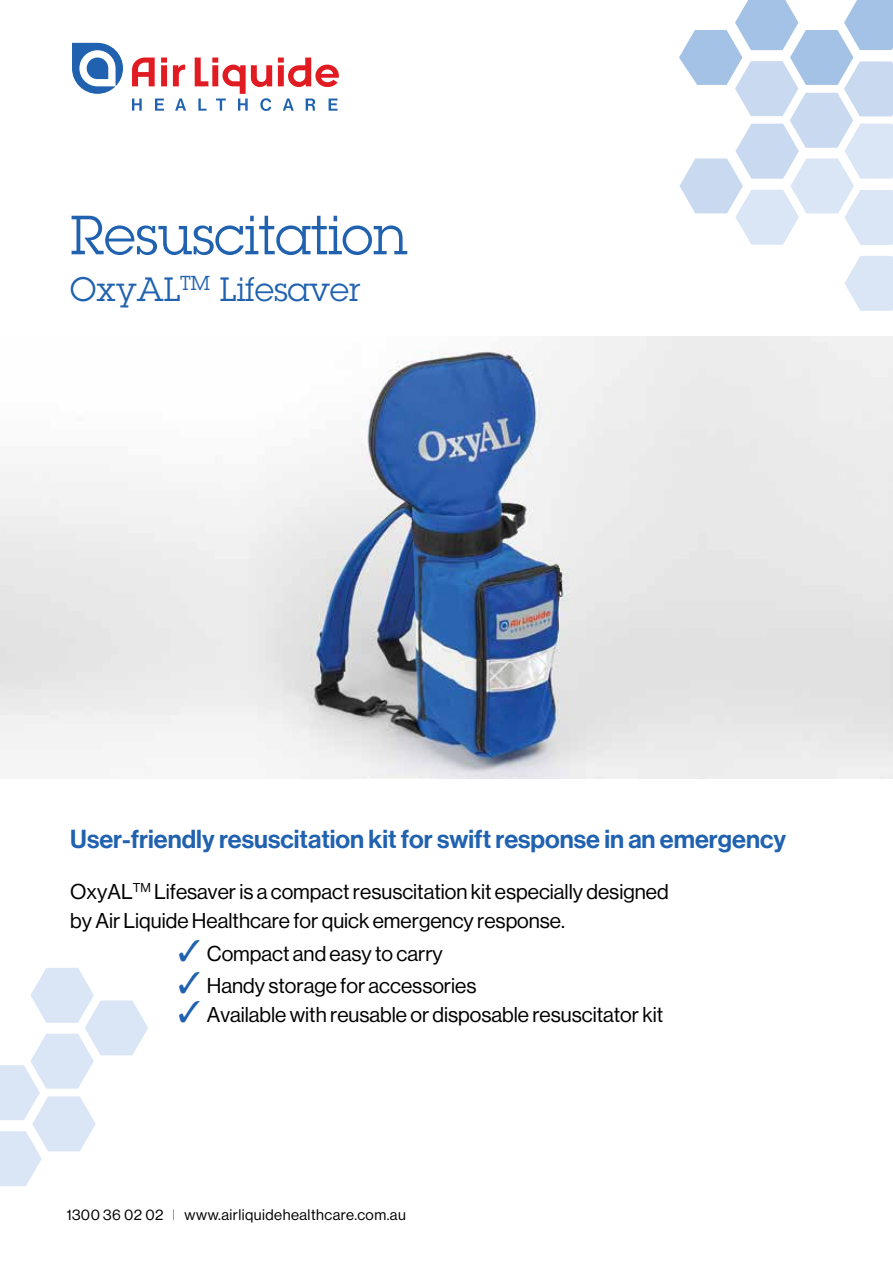
<style>
.page{position:relative;width:893px;height:1263px;background:#fff}
.page>*{position:absolute;margin:0;border:0;box-sizing:border-box;transform-origin:0 0}
.t1{font:54px "Lubalin Graph Std";color:#2062af}
.t2{font:33px "Lubalin Graph Std";color:#2062af}
.t3{font:25.5px "N Haas Grotesk DS Pro 65 Md";color:#2062af}
.t4{font:21px/28.5px "N Haas Grotesk DS Pro 55 Rg";color:#000}
.t5{font:15px "N Haas Grotesk DS Pro 55 Rg";letter-spacing:.03em;color:#000}
.s1{color:#2062af}
.s2{font-family:"N Haas Grotesk DS Pro 25 Th"}
</style>
<div class="page">
<img style="left:0;top:337px;width:893px;height:441px">
<svg style="left:72px;top:43px;width:51px;height:51px"></svg>
<svg style="left:132px;top:99px;width:10px;height:12px"></svg>
<svg style="left:155px;top:99px;width:9px;height:12px"></svg>
<svg style="left:175px;top:99px;width:11px;height:12px"></svg>
<svg style="left:283px;top:99px;width:11px;height:12px"></svg>
<svg style="left:306px;top:99px;width:9px;height:12px"></svg>
<svg style="left:329px;top:99px;width:9px;height:12px"></svg>
<svg style="left:173px;top:65px;width:12px;height:21px"></svg>
<svg style="left:161px;top:58px;width:6px;height:28px"></svg>
<svg style="left:132px;top:58px;width:23px;height:28px"></svg>
<svg style="left:195px;top:58px;width:77px;height:53px"></svg>
<svg style="left:278px;top:58px;width:61px;height:29px"></svg>
<svg style="left:679px;top:0;width:214px;height:311px"></svg>
<svg style="left:0;top:968px;width:148px;height:218px"></svg>
<h1 class="t1" style="left:70px;top:201px;width:339px">Resuscitation</h1>
<h2 class="t2" style="left:70px;top:268px;width:292px">OxyAL<sup>TM</sup> Lifesaver</h2>
<p class="t3" style="left:70px;top:824px;width:717px">User-friendly resuscitation kit for swift response in an emergency</p>
<p class="t4" style="left:70px;top:878px;width:600px">OxyAL<sup>TM</sup> Lifesaver is a compact resuscitation kit especially designed by Air Liquide Healthcare for quick emergency response.</p>
<p class="t4" style="left:178px;top:939px;width:266px"><span class="s1">✓</span> Compact and easy to carry</p>
<p class="t4" style="left:178px;top:972px;width:300px"><span class="s1">✓</span> Handy storage for accessories</p>
<p class="t4" style="left:178px;top:1000px;width:486px"><span class="s1">✓</span> Available with reusable or disposable resuscitator kit</p>
<p class="t5" style="left:66px;top:1206px;width:341px">1300 36 02 02 <span class="s2">l</span> www.airliquidehealthcare.com.au</p>
</div>
